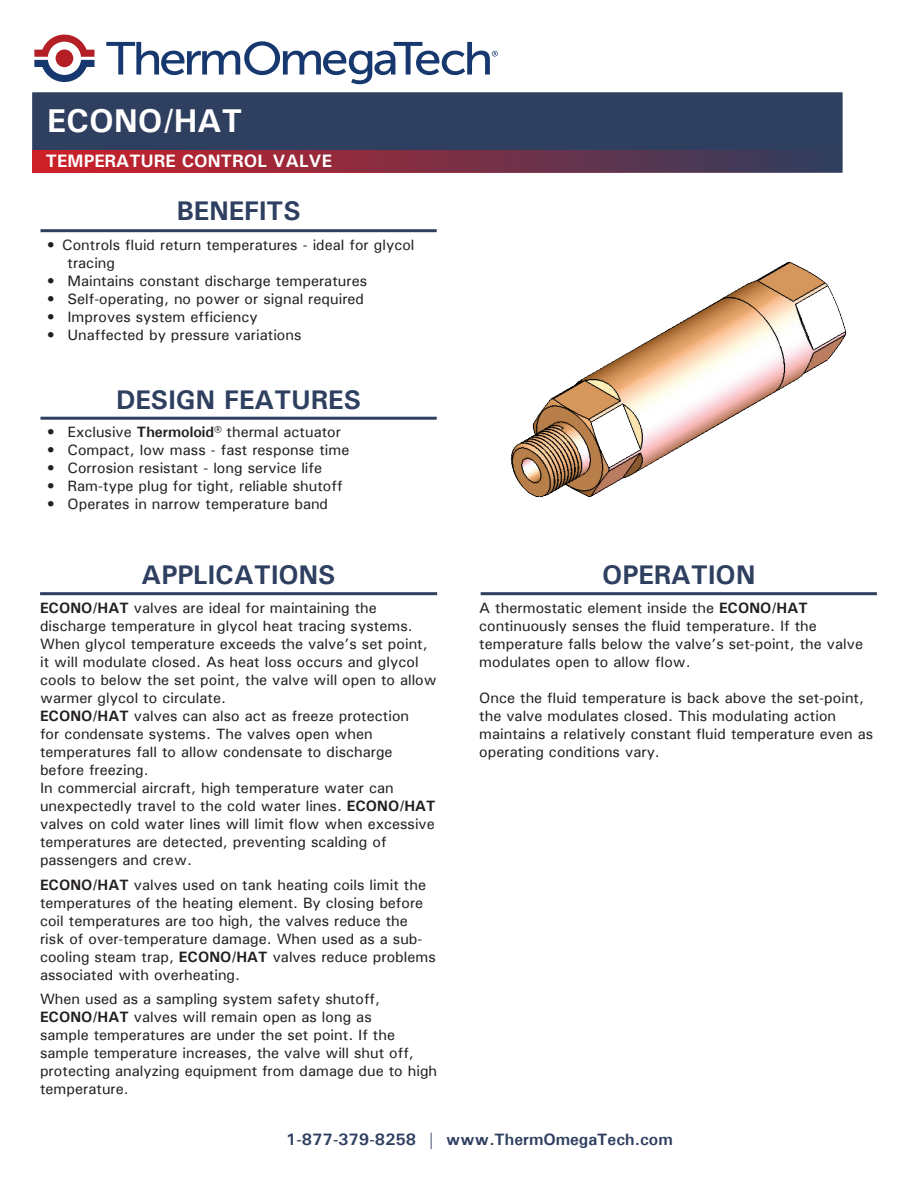
<style>
.page{position:relative;width:918px;height:1188px;background:#fff}
.page>*{position:absolute;margin:0;border:0;box-sizing:border-box;transform-origin:0 0}
.t1{font:700 33px "Univers";color:#fff}
.t2{font:700 27px "Univers";color:#2e3f60}
.t3{font:700 18px "Univers";color:#fff}
.t4{font:700 16.5px "Univers";color:#2e3f60}
.t5{font:500 15px/18px "Univers";color:#231f20}
.s1{font-weight:700}
</style>
<div class="page">
<svg style="left:34px;top:35px;width:61px;height:47px"></svg>
<svg style="left:106px;top:41px;width:392px;height:43px"></svg>
<div style="left:32px;top:93px;width:810px;height:80px;background:#2e3f60"></div>
<div style="left:32px;top:150px;width:810px;height:23px;background:linear-gradient(to right,#cf1f28,#2f3e5f)"></div>
<hr style="left:40px;top:229px;width:397px;height:3px;background:#2e3f60">
<hr style="left:40px;top:417px;width:397px;height:3px;background:#2e3f60">
<hr style="left:481px;top:592px;width:396px;height:3px;background:#2e3f60">
<hr style="left:40px;top:592px;width:397px;height:3px;background:#2e3f60">
<img style="left:510px;top:261px;width:337px;height:237px">
<h1 class="t1" style="left:47px;top:100px;width:197px">ECONO/HAT</h1>
<p class="t3" style="left:46px;top:150px;width:288px">TEMPERATURE CONTROL VALVE</p>
<h2 class="t2" style="left:177px;top:194px;width:125px">BENEFITS</h2>
<p class="t5" style="left:68px;top:235px;width:349px;text-indent:-20px">• Controls fluid return temperatures - ideal for glycol tracing</p>
<p class="t5" style="left:47px;top:271px;width:321px">• Maintains constant discharge temperatures</p>
<p class="t5" style="left:47px;top:289px;width:318px">• Self-operating, no power or signal required</p>
<p class="t5" style="left:47px;top:307px;width:212px">• Improves system efficiency</p>
<p class="t5" style="left:47px;top:325px;width:256px">• Unaffected by pressure variations</p>
<h2 class="t2" style="left:116px;top:383px;width:247px">DESIGN FEATURES</h2>
<p class="t5" style="left:47px;top:423px;width:295px">• Exclusive <span class="s1">Thermoloid®</span> thermal actuator</p>
<p class="t5" style="left:47px;top:441px;width:304px">• Compact, low mass - fast response time</p>
<p class="t5" style="left:47px;top:459px;width:276px">• Corrosion resistant - long service life</p>
<p class="t5" style="left:47px;top:477px;width:297px">• Ram-type plug for tight, reliable shutoff</p>
<p class="t5" style="left:47px;top:495px;width:282px">• Operates in narrow temperature band</p>
<h2 class="t2" style="left:142px;top:558px;width:196px">APPLICATIONS</h2>
<p class="t5" style="left:40px;top:598px;width:398px"><span class="s1">ECONO/HAT</span> valves are ideal for maintaining the discharge temperature in glycol heat tracing systems.<br>When glycol temperature exceeds the valve’s set point, it will modulate closed. As heat loss occurs and glycol cools to below the set point, the valve will open to allow warmer glycol to circulate.<br><span class="s1">ECONO/HAT</span> valves can also act as freeze protection<br>for condensate systems. The valves open when temperatures fall to allow condensate to discharge before freezing.<br>In commercial aircraft, high temperature water can unexpectedly travel to the cold water lines. <span class="s1">ECONO/HAT </span>valves on cold water lines will limit flow when excessive temperatures are detected, preventing scalding of passengers and crew.</p>
<p class="t5" style="left:40px;top:875px;width:397px"><span class="s1">ECONO/HAT</span> valves used on tank heating coils limit the temperatures of the heating element. By closing before coil temperatures are too high, the valves reduce the risk of over-temperature damage. When used as a sub&shy;cooling steam trap, <span class="s1">ECONO/HAT</span> valves reduce problems associated with overheating.</p>
<p class="t5" style="left:40px;top:990px;width:399px">When used as a sampling system safety shutoff, <span class="s1">ECONO/HAT</span> valves will remain open as long as<br>sample temperatures are under the set point. If the sample temperature increases, the valve will shut off, protecting analyzing equipment from damage due to high temperature.</p>
<h2 class="t2" style="left:602px;top:558px;width:155px">OPERATION</h2>
<p class="t5" style="left:479px;top:598px;width:385px">A thermostatic element inside the <span class="s1">ECONO/HAT </span>continuously senses the fluid temperature. If the temperature falls below the valve’s set-point, the valve modulates open to allow flow.</p>
<p class="t5" style="left:479px;top:688px;width:396px">Once the fluid temperature is back above the set-point, the valve modulates closed. This modulating action maintains a relatively constant fluid temperature even as operating conditions vary.</p>
<p class="t4" style="left:286px;top:1129px;width:388px">1-877-379-8258 | www.ThermOmegaTech.com</p>
</div>
